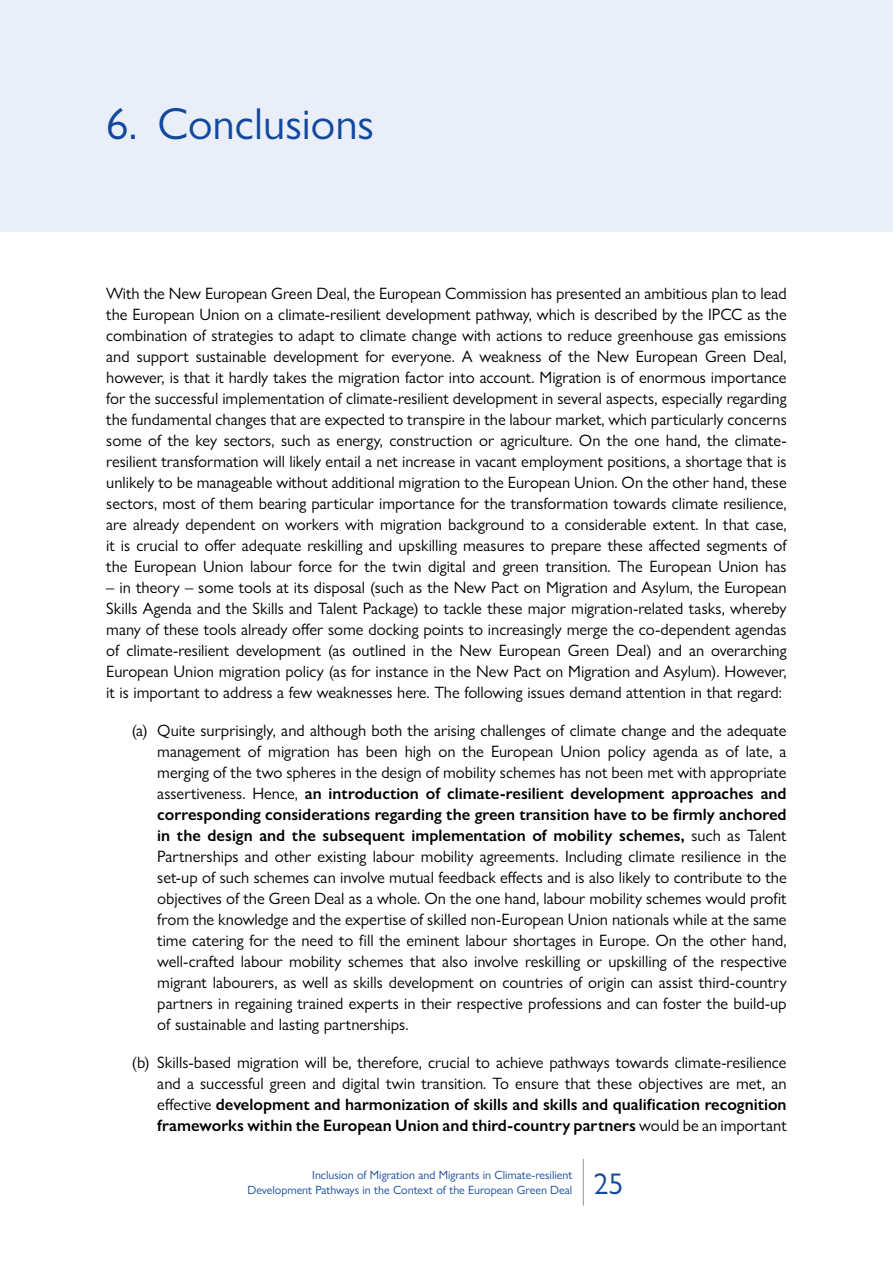
<style>
.page{position:relative;width:893px;height:1263px;background:#fff}
.page>*{position:absolute;margin:0;border:0;box-sizing:border-box;transform-origin:0 0}
.t1{font:45px "Gill Sans Nova";color:#13499c}
.t2{font:30px "Gill Sans Nova";color:#13499c}
.t3{font:16.5px/21px "Gill Sans Nova";color:#000;text-align:justify}
.t4{font:12px/14.4px "Gill Sans Nova";color:#13499c;text-align:right}
.s1{font-weight:600}
</style>
<div class="page">
<hr style="left:583px;top:1159px;width:1px;height:47px;background:#939598">
<div style="left:0;top:0;width:893px;height:231px;background:#e9eef8"></div>
<h1 class="t1" style="left:106px;top:96px;width:269px">6. Conclusions</h1>
<p class="t3" style="left:106px;top:283px;width:682px">With the New European Green Deal, the European Commission has presented an ambitious plan to lead the European Union on a climate-resilient development pathway, which is described by the IPCC as the combination of strategies to adapt to climate change with actions to reduce greenhouse gas emissions and support sustainable development for everyone. A weakness of the New European Green Deal, however, is that it hardly takes the migration factor into account. Migration is of enormous importance for the successful implementation of climate-resilient development in several aspects, especially regarding the fundamental changes that are expected to transpire in the labour market, which particularly concerns some of the key sectors, such as energy, construction or agriculture. On the one hand, the climate&shy;resilient transformation will likely entail a net increase in vacant employment positions, a shortage that is unlikely to be manageable without additional migration to the European Union. On the other hand, these sectors, most of them bearing particular importance for the transformation towards climate resilience, are already dependent on workers with migration background to a considerable extent. In that case, it is crucial to offer adequate reskilling and upskilling measures to prepare these affected segments of the European Union labour force for the twin digital and green transition. The European Union has</p>
<p class="t3" style="left:106px;top:577px;width:682px">– in theory – some tools at its disposal (such as the New Pact on Migration and Asylum, the European Skills Agenda and the Skills and Talent Package) to tackle these major migration-related tasks, whereby many of these tools already offer some docking points to increasingly merge the co-dependent agendas of climate-resilient development (as outlined in the New European Green Deal) and an overarching European Union migration policy (as for instance in the New Pact on Migration and Asylum). However, it is important to address a few weaknesses here. The following issues demand attention in that regard:</p>
<p class="t3" style="left:157px;top:720px;width:631px;text-indent:-26px">(a) Quite surprisingly, and although both the arising challenges of climate change and the adequate management of migration has been high on the European Union policy agenda as of late, a merging of the two spheres in the design of mobility schemes has not been met with appropriate assertiveness. Hence, <span class="s1">an introduction of climate-resilient development approaches and corresponding considerations regarding the green transition have to be firmly anchored in the design and the subsequent implementation of mobility schemes,</span> such as Talent Partnerships and other existing labour mobility agreements. Including climate resilience in the set-up of such schemes can involve mutual feedback effects and is also likely to contribute to the objectives of the Green Deal as a whole. On the one hand, labour mobility schemes would profit from the knowledge and the expertise of skilled non-European Union nationals while at the same time catering for the need to fill the eminent labour shortages in Europe. On the other hand, well-crafted labour mobility schemes that also involve reskilling or upskilling of the respective migrant labourers, as well as skills development on countries of origin can assist third-country partners in regaining trained experts in their respective professions and can foster the build-up of sustainable and lasting partnerships.</p>
<p class="t3" style="left:157px;top:1052px;width:631px;text-indent:-26px">(b) Skills-based migration will be, therefore, crucial to achieve pathways towards climate-resilience and a successful green and digital twin transition. To ensure that these objectives are met, an effective <span class="s1">development and harmonization of skills and skills and qualification recognition frameworks within the European Union and third-country partners</span> would be an important</p>
<p class="t4" style="left:247px;top:1168px;width:326px">Inclusion of Migration and Migrants in Climate-resilient<br>Development Pathways in the Context of the European Green Deal</p>
<h2 class="t2" style="left:594px;top:1165px;width:31px">25</h2>
</div>
